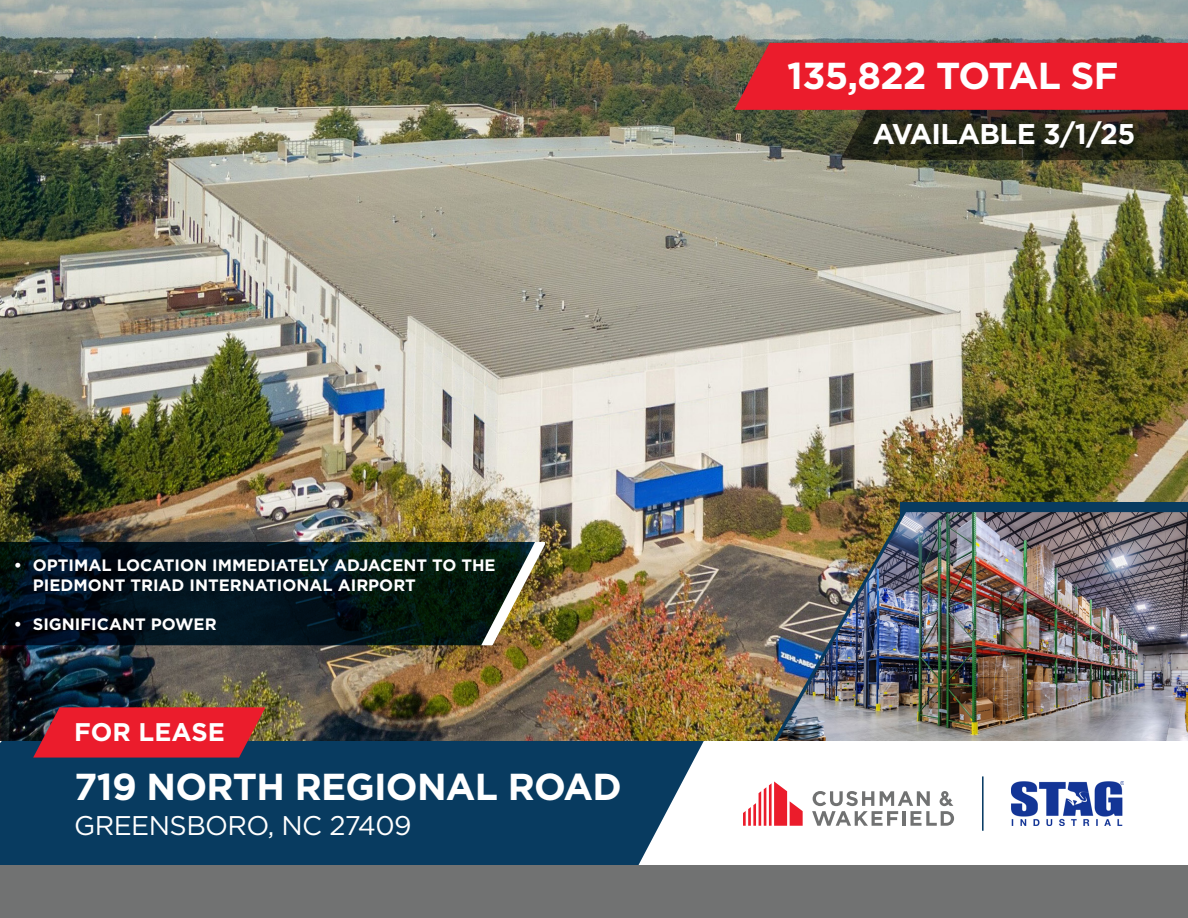
<style>
.page{position:relative;width:1188px;height:918px;background:#fff}
.page>*{position:absolute;margin:0;border:0;box-sizing:border-box;transform-origin:0 0}
.t1{font:700 37.5px "Gotham";letter-spacing:-.02em;color:#fff}
.t2{font:700 28.5px "Gotham";letter-spacing:-.02em;color:#fff}
.t3{font:27px "Gotham";letter-spacing:-.02em;color:#fff}
.t4{font:700 25.5px "Gotham";color:#fff}
.t5{font:700 16.5px/19.8px "Gotham";color:#fff}
</style>
<div class="page">
<img style="left:0;top:0;width:1188px;height:740px">
<img style="left:673px;top:508px;width:228px;height:233px">
<div style="left:901px;top:502px;width:287px;height:32px;background:#083b60"></div>
<img style="left:774px;top:512px;width:414px;height:229px">
<div style="left:0;top:741px;width:638px;height:124px;background:#083b60"></div>
<svg style="left:638px;top:741px;width:66px;height:124px;fill:#0a3d61"></svg>
<svg style="left:743px;top:781px;width:60px;height:45px"></svg>
<svg style="left:812px;top:791px;width:142px;height:35px"></svg>
<div style="left:0;top:865px;width:1188px;height:53px;background:#717272"></div>
<img style="left:1012px;top:781px;width:112px;height:45px">
<hr style="left:982px;top:776px;width:2px;height:55px;background:#003560">
<svg style="left:734px;top:43px;width:454px;height:117px;background:#9a292a"></svg>
<svg style="left:0;top:542px;width:481px;height:103px;background:#021319"></svg>
<img style="left:481px;top:542px;width:64px;height:103px">
<svg style="left:33px;top:707px;width:232px;height:51px;background:#d2202e"></svg>
<p class="t5" style="left:33px;top:555px;width:464px;text-indent:-19px">• OPTIMAL LOCATION IMMEDIATELY ADJACENT TO THE<br>PIEDMONT TRIAD INTERNATIONAL AIRPORT</p>
<p class="t5" style="left:14px;top:615px;width:204px">• SIGNIFICANT POWER</p>
<p class="t4" style="left:74px;top:715px;width:152px">FOR LEASE</p>
<p class="t1" style="left:74px;top:762px;width:549px">719 NORTH REGIONAL ROAD</p>
<p class="t3" style="left:74px;top:808px;width:339px">GREENSBORO, NC 27409</p>
<p class="t1" style="left:787px;top:51px;width:333px">135,822 TOTAL SF</p>
<p class="t2" style="left:873px;top:115px;width:264px">AVAILABLE 3/1/25</p>
</div>
